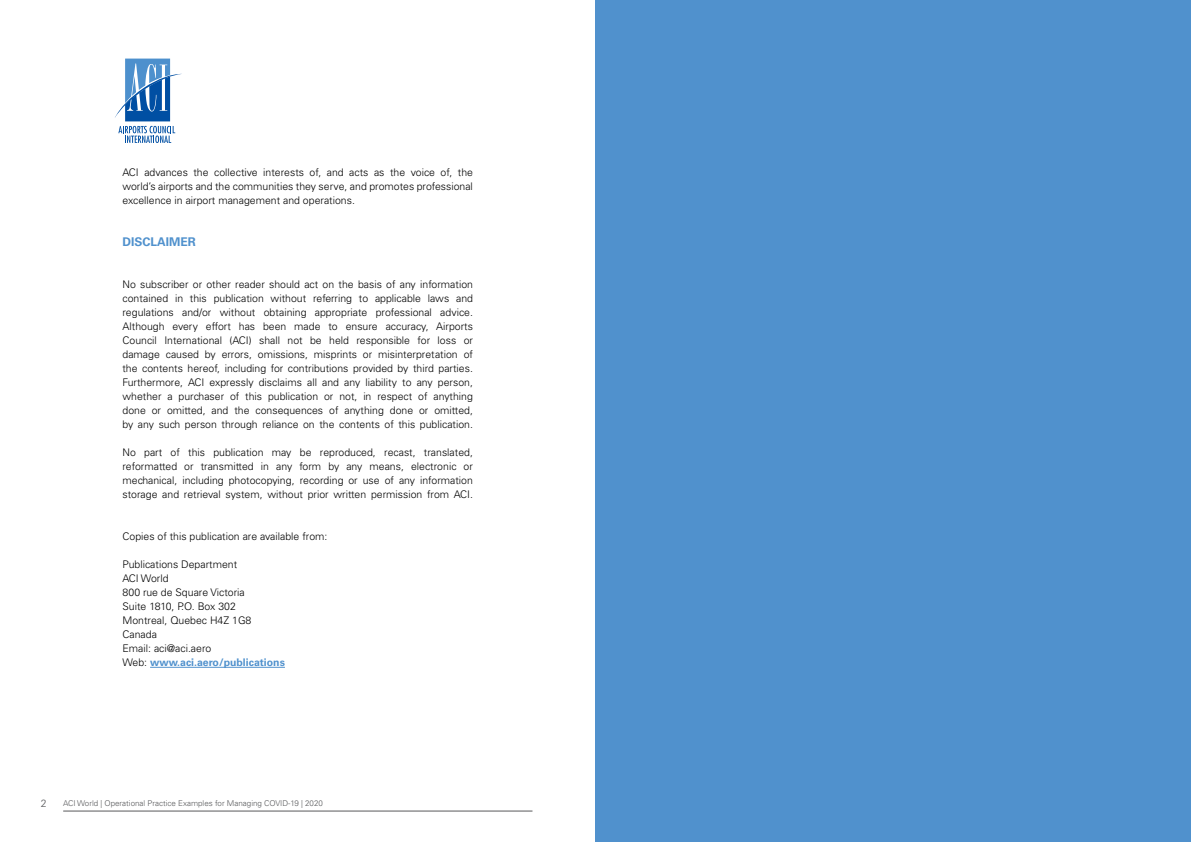
<style>
.page{position:relative;width:1191px;height:842px;background:#fff}
.page>*{position:absolute;margin:0;border:0;box-sizing:border-box;transform-origin:0 0}
.t1{font:700 12px "Univers LT Std";color:#5091cd}
.t2{font:300 10.5px/14px "Univers LT Std";color:#000;text-align:justify}
.t3{font:300 10.5px "Univers LT Std";color:#58595b}
.t4{font:300 8px "Univers LT Std";color:#58595b}
.s1{font-weight:700;color:#5091cd}
</style>
<div class="page">
<hr style="left:63px;top:810px;width:469px;height:1px;background:#58595b">
<div style="left:595px;top:0;width:596px;height:842px;background:#5091cd"></div>
<hr style="left:150px;top:667px;width:135px;height:1px;background:#5091cd">
<svg style="left:115px;top:59px;width:67px;height:84px"></svg>
<p class="t2" style="left:122px;top:165px;width:352px">ACI advances the collective interests of, and acts as the voice of, the world’s airports and the communities they serve, and promotes professional excellence in airport management and operations.</p>
<p class="t1" style="left:122px;top:235px;width:75px">DISCLAIMER</p>
<p class="t2" style="left:122px;top:277px;width:352px">No subscriber or other reader should act on the basis of any information contained in this publication without referring to applicable laws and regulations and/or without obtaining appropriate professional advice.<br>Although every effort has been made to ensure accuracy, Airports Council International (ACI) shall not be held responsible for loss or damage caused by errors, omissions, misprints or misinterpretation of the contents hereof, including for contributions provided by third parties.<br>Furthermore, ACI expressly disclaims all and any liability to any person, whether a purchaser of this publication or not, in respect of anything done or omitted, and the consequences of anything done or omitted, by any such person through reliance on the contents of this publication.</p>
<p class="t2" style="left:122px;top:445px;width:352px">No part of this publication may be reproduced, recast, translated, reformatted or transmitted in any form by any means, electronic or mechanical, including photocopying, recording or use of any information storage and retrieval system, without prior written permission from ACI.</p>
<p class="t2" style="left:122px;top:529px;width:206px">Copies of this publication are available from:</p>
<p class="t2" style="left:122px;top:557px;width:164px;text-align:left">Publications Department<br>ACI World<br>800 rue de Square Victoria<br>Suite 1810, P.O. Box 302<br>Montreal, Quebec H4Z 1G8<br>Canada<br>Email: aci@aci.aero<br>Web: <span class="s1">www.aci.aero/publications</span></p>
<p class="t3" style="left:41px;top:796px;width:7px">2</p>
<p class="t4" style="left:63px;top:798px;width:261px">ACI World | Operational Practice Examples for Managing COVID-19 | 2020</p>
</div>
